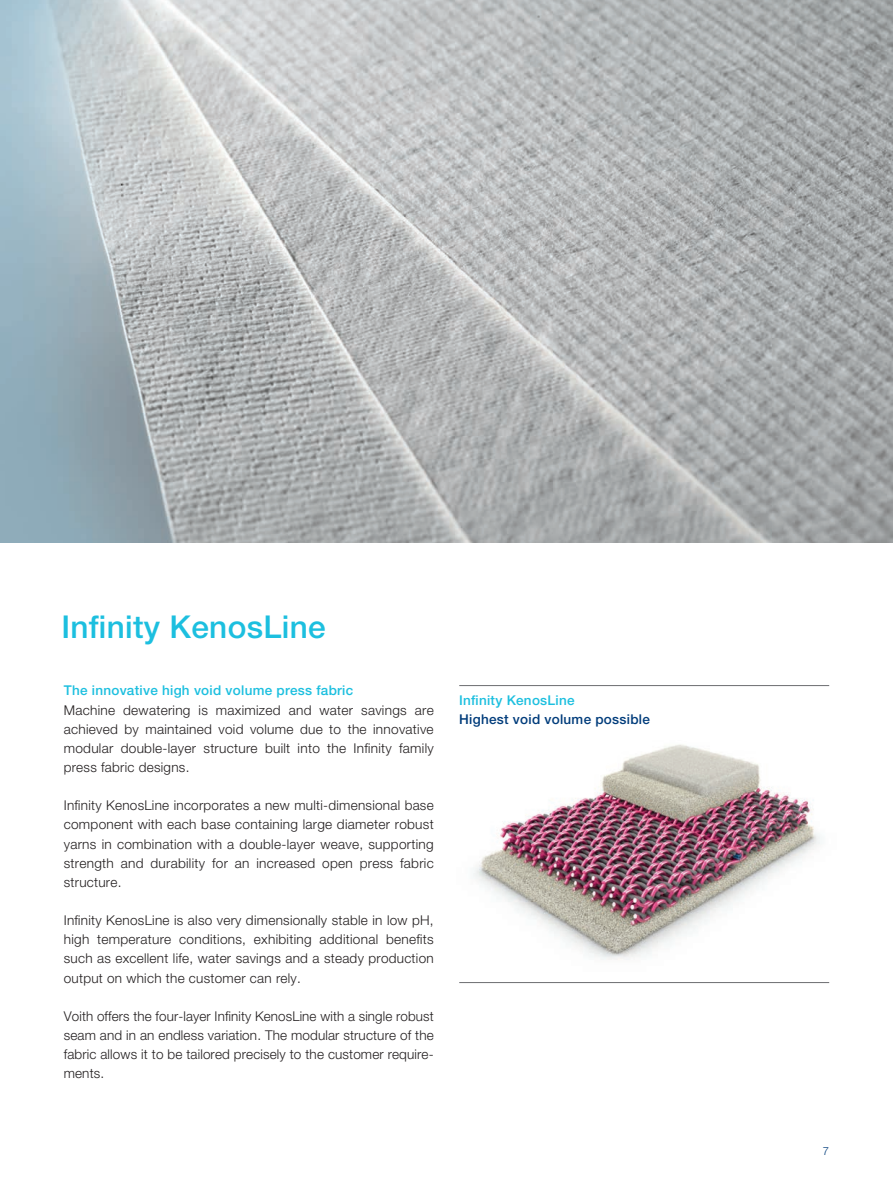
<style>
.page{position:relative;width:893px;height:1191px;background:#fff}
.page>*{position:absolute;margin:0;border:0;box-sizing:border-box;transform-origin:0 0}
.t1{font:500 31.5px "Helvetica Neue LT Pro";letter-spacing:.01em;color:#1cbfdf}
.t2{font:300 13.5px/19.2px "Helvetica Neue LT Pro";letter-spacing:.02em;color:#231f20;text-align:justify}
.t3{font:500 13.5px "Helvetica Neue LT Pro";letter-spacing:.02em;color:#1cbfdf}
.t4{font:500 13.5px "Helvetica Neue LT Pro";letter-spacing:.02em;color:#013c7b}
.t5{font:300 11.25px "Helvetica Neue LT Pro";color:#013c7b}
</style>
<div class="page">
<img style="left:473px;top:744px;width:357px;height:239px">
<hr style="left:459px;top:685px;width:370px;height:1px;background:#6c6d70">
<hr style="left:459px;top:982px;width:370px;height:1px;background:#6c6d70">
<img style="left:0;top:0;width:893px;height:542px">
<h1 class="t1" style="left:61px;top:608px;width:266px">Infinity KenosLine</h1>
<p class="t3" style="left:64px;top:682px;width:291px">The innovative high void volume press fabric</p>
<p class="t2" style="left:64px;top:700px;width:371px">Machine dewatering is maximized and water savings are achieved by maintained void volume due to the innovative modular double-layer structure built into the Infinity family press fabric designs.</p>
<p class="t2" style="left:64px;top:795px;width:371px">Infinity KenosLine incorporates a new multi-dimensional base component with each base containing large diameter robust yarns in combination with a double-layer weave, supporting strength and durability for an increased open press fabric structure.</p>
<p class="t2" style="left:64px;top:910px;width:371px">Infinity KenosLine is also very dimensionally stable in low pH, high temperature conditions, exhibiting additional benefits such as excellent life, water savings and a steady production output on which the customer can rely.</p>
<p class="t2" style="left:64px;top:1006px;width:371px">Voith offers the four-layer Infinity KenosLine with a single robust seam and in an endless variation. The modular structure of the fabric allows it to be tailored precisely to the customer require&shy;ments.</p>
<p class="t3" style="left:459px;top:692px;width:117px">Infinity KenosLine</p>
<p class="t4" style="left:459px;top:711px;width:192px">Highest void volume possible</p>
<p class="t5" style="left:823px;top:1144px;width:8px">7</p>
</div>
